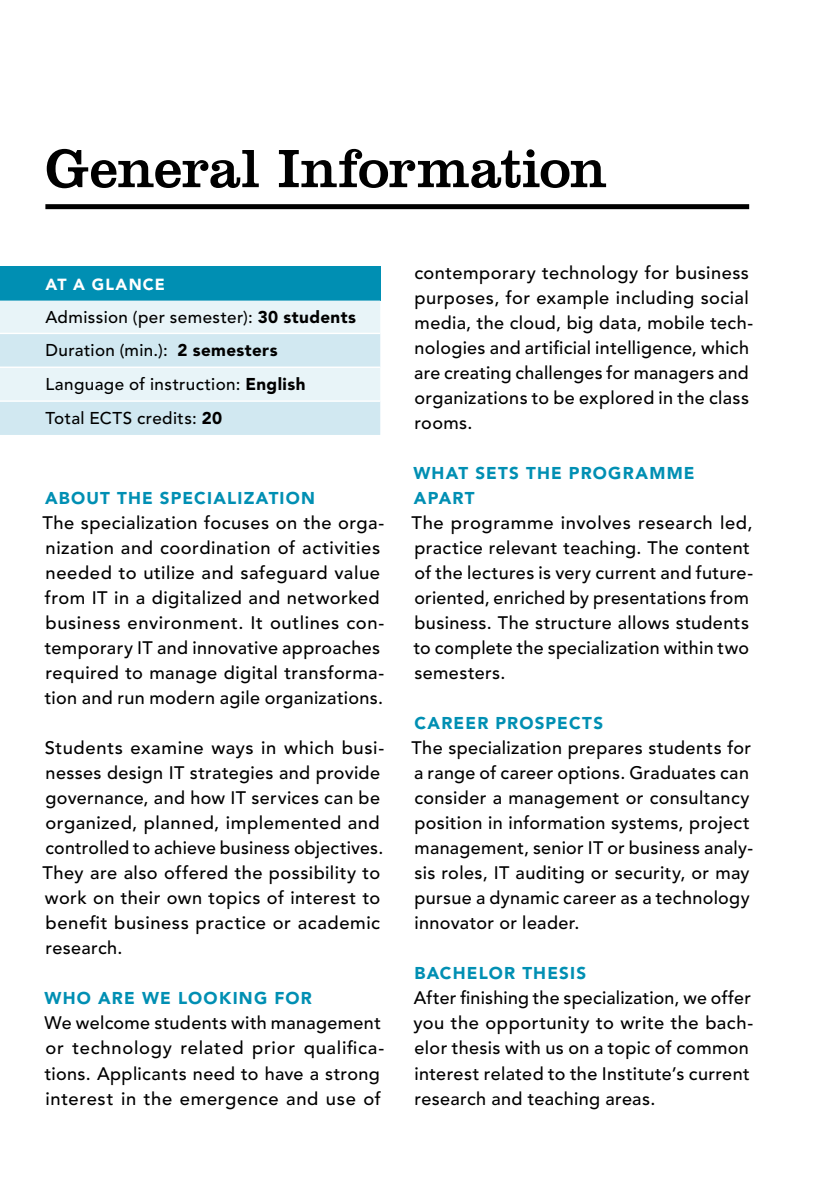
<style>
.page{position:relative;width:840px;height:1191px;background:#fff}
.page>*{position:absolute;margin:0;border:0;box-sizing:border-box;transform-origin:0 0}
.t1{font:56px "Clarendon LT Std";letter-spacing:-.005em;color:#000}
.t2{font:500 18px/25px "Avenir LT Std";letter-spacing:.02em;color:#000}
.t3{font:500 17px/33.8px "Avenir LT Std";letter-spacing:.025em;color:#000}
.t4{font:900 17px/25px "Avenir LT Std";letter-spacing:.07em;color:#008fb3}
.t5{font:900 16px "Avenir LT Std";letter-spacing:.075em;color:#fff}
.s1{font-weight:900}
</style>
<div class="page">
<div style="left:0;top:266px;width:380px;height:34px;background:#008fb3"></div>
<svg style="left:0;top:300px;width:380px;height:135px;background:#dbedf4"></svg>
<hr style="left:0;top:333px;width:380px;height:1px;background:#fff">
<hr style="left:0;top:366px;width:380px;height:2px;background:#fff">
<hr style="left:0;top:400px;width:380px;height:2px;background:#fff">
<div style="left:45px;top:204px;width:703px;height:5px;background:#000"></div>
<h1 class="t1" style="left:45px;top:136px;width:563px">General Information</h1>
<p class="t5" style="left:45px;top:274px;width:121px">AT A GLANCE</p>
<p class="t3" style="left:45px;top:300px;width:312px">Admission (per semester): <span class="s1">30 students<br></span>Duration (min.): <span class="s1">2 semesters<br></span>Language of instruction: <span class="s1">English<br></span>Total ECTS credits: <span class="s1">20</span></p>
<p class="t4" style="left:45px;top:486px;width:271px">ABOUT THE SPECIALIZATION</p>
<p class="t2" style="left:43px;top:511px;width:343px">The specialization focuses on the orga&shy;nization and coordination of activities needed to utilize and safeguard value from IT in a digitalized and networked business environment. It outlines con&shy;temporary IT and innovative approaches required to manage digital transforma&shy;tion and run modern agile organizations.</p>
<p class="t2" style="left:43px;top:736px;width:343px">Students examine ways in which busi&shy;nesses design IT strategies and provide governance, and how IT services can be organized, planned, implemented and controlled to achieve business objectives.<br>They are also offered the possibility to work on their own topics of interest to benefit business practice or academic research.</p>
<p class="t4" style="left:44px;top:986px;width:269px">WHO ARE WE LOOKING FOR</p>
<p class="t2" style="left:45px;top:1011px;width:341px">We welcome students with management or technology related prior qualifica&shy;tions. Applicants need to have a strong interest in the emergence and use of</p>
<p class="t2" style="left:414px;top:261px;width:340px">contemporary technology for business purposes, for example including social media, the cloud, big data, mobile tech&shy;nologies and artificial intelligence, which are creating challenges for managers and organizations to be explored in the class rooms.</p>
<p class="t4" style="left:413px;top:461px;width:282px">WHAT SETS THE PROGRAMME<br>APART</p>
<p class="t2" style="left:411px;top:511px;width:343px">The programme involves research led, practice relevant teaching. The content of the lectures is very current and future&shy;oriented, enriched by presentations from business. The structure allows students to complete the specialization within two semesters.</p>
<p class="t4" style="left:414px;top:711px;width:190px">CAREER PROSPECTS</p>
<p class="t2" style="left:411px;top:736px;width:343px">The specialization prepares students for a range of career options. Graduates can consider a management or consultancy position in information systems, project management, senior IT or business analy&shy;sis roles, IT auditing or security, or may pursue a dynamic career as a technology innovator or leader.</p>
<p class="t4" style="left:414px;top:961px;width:173px">BACHELOR THESIS</p>
<p class="t2" style="left:413px;top:986px;width:341px">After finishing the specialization, we offer you the opportunity to write the bach&shy;elor thesis with us on a topic of common interest related to the Institute’s current research and teaching areas.</p>
</div>
